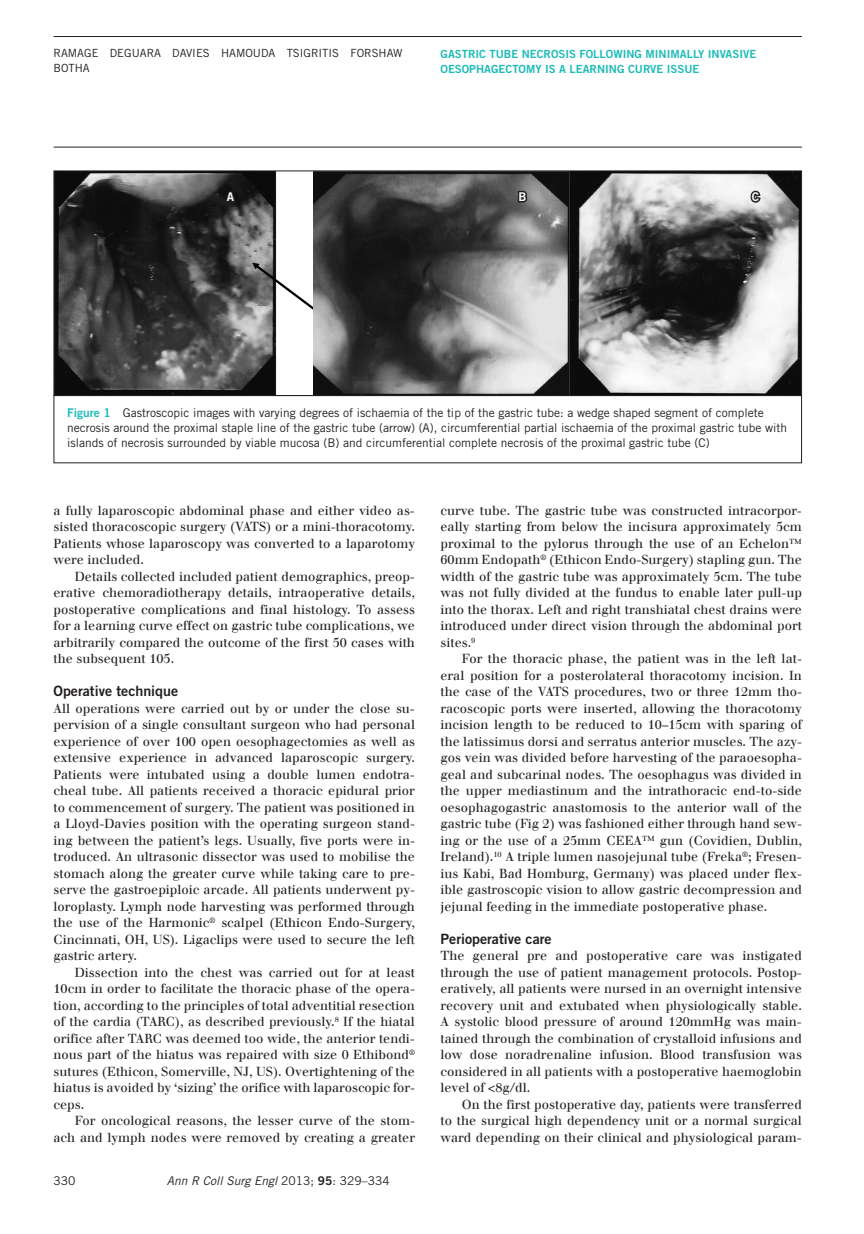
<style>
.page{position:relative;width:864px;height:1234px;background:#fff}
.page>*{position:absolute;margin:0;border:0;box-sizing:border-box;transform-origin:0 0}
.t1{font:14.25px "Trade Gothic LT Std Bd 2";color:#231f20}
.t2{font:12.75px/16.5px "Walbaum Com";color:#231f20;text-align:justify}
.t3{font:12px/15px "Trade Gothic LT Std";color:#231f20}
.t4{font:italic 12px "Trade Gothic LT Std";color:#231f20}
.t5{font:12px "Trade Gothic LT Std Bd 2";color:#fff}
.t6{font:11.25px/15px "Trade Gothic LT Std Bd 2";color:#1dbcb8}
.t7{font:11.25px "Trade Gothic LT Std";color:#231f20}
.s1{font-family:"Trade Gothic LT Std Bd 2";color:#1dbcb8}
.s2{font-style:normal}
.s3{font-family:"Trade Gothic LT Std Bd 2";font-style:normal}
</style>
<div class="page">
<hr style="left:54px;top:36px;width:748px;height:1px;background:#231f20">
<img style="left:56px;top:173px;width:258px;height:221px">
<img style="left:314px;top:173px;width:486px;height:221px">
<svg style="left:223px;top:173px;width:15px;height:32px"></svg>
<svg style="left:516px;top:189px;width:13px;height:15px"></svg>
<svg style="left:749px;top:189px;width:14px;height:15px"></svg>
<div style="left:54px;top:171px;width:748px;height:225px;border:1px solid #231f20"></div>
<hr style="left:54px;top:147px;width:748px;height:1px;background:#231f20">
<p class="t7" style="left:54px;top:46px;width:15px">Ramage</p>
<p class="t7" style="left:110px;top:46px;width:15px">Deguara</p>
<p class="t7" style="left:172px;top:46px;width:26px">Davies</p>
<p class="t7" style="left:221px;top:46px;width:16px">Hamouda</p>
<p class="t7" style="left:287px;top:46px;width:13px">Tsigritis</p>
<p class="t7" style="left:350px;top:46px;width:15px">Forshaw</p>
<p class="t7" style="left:54px;top:61px;width:16px">Botha</p>
<p class="t6" style="left:440px;top:46px;width:58px">GASTRIC TUB</p>
<p class="t6" style="left:511px;top:46px;width:54px">E NECROSIS</p>
<p class="t6" style="left:440px;top:46px;width:317px;text-indent:139px">FOLLOWI NG MI NIMALLY I NVASIVE<br>OESOPHAG ECTOMY IS A LEARNI NG CU RVE ISSU</p>
<p class="t6" style="left:692px;top:61px;width:8px">E</p>
<p class="t5" style="left:227px;top:190px;width:9px">A</p>
<p class="t5" style="left:518px;top:189px;width:10px">B</p>
<p class="t5" style="left:752px;top:189px;width:9px">C</p>
<p class="t3" style="left:67px;top:405px;width:722px"><span class="s1">FIGURE 1</span> Gastroscopic images with varying degrees of ischaemia of the tip of the gastric tube: a wedge shaped segment of complete necrosis around the proximal staple line of the gastric tube (arrow) (A), circumferential partial ischaemia of the proximal gastric tube with islands of necrosis surrounded by viable mucosa (B) and circumferential complete necrosis of the proximal gastric tube (C)</p>
<p class="t2" style="left:54px;top:502px;width:363px">a fully laparoscopic abdominal phase and either video as&shy;sisted thoracoscopic surgery (VATS) or a mini-thoracotomy.<br>Patients whose laparoscopy was converted to a laparotomy were included.</p>
<p class="t2" style="left:54px;top:568px;width:363px;text-indent:21px">Details collected included patient demographics, preop&shy;erative chemoradiotherapy details, intraoperative details, postoperative complications and final histology. To assess for a learning curve effect on gastric tube complications, we arbitrarily compared the outcome of the first 50 cases with the subsequent 105.</p>
<p class="t1" style="left:54px;top:682px;width:126px">OPERATIVE TECHNIQUE</p>
<p class="t2" style="left:54px;top:700px;width:363px">All operations were carried out by or under the close su&shy;pervision of a single consultant surgeon who had personal experience of over 100 open oesophagectomies as well as extensive experience in advanced laparoscopic surgery.<br>Patients were intubated using a double lumen endotra&shy;cheal tube. All patients received a thoracic epidural prior to commencement of surgery. The patient was positioned in a Lloyd-Davies position with the operating surgeon stand&shy;ing between the patient’s legs. Usually, five ports were in&shy;troduced. An ultrasonic dissector was used to mobilise the stomach along the greater curve while taking care to pre&shy;serve the gastroepiploic arcade. All patients underwent py&shy;loroplasty. Lymph node harvesting was performed through the use of the Harmonic<sup>®</sup> scalpel (Ethicon Endo-Surgery, Cincinnati, OH, US). Ligaclips were used to secure the left gastric artery.</p>
<p class="t2" style="left:54px;top:964px;width:363px;text-indent:21px">Dissection into the chest was carried out for at least 10cm in order to facilitate the thoracic phase of the opera&shy;tion, according to the principles of total adventitial resection of the cardia (TARC), as described previously.<sup>8</sup> If the hiatal orifice after TARC was deemed too wide, the anterior tendi&shy;nous part of the hiatus was repaired with size 0 Ethibond<sup>® </sup>sutures (Ethicon, Somerville, NJ, US). Overtightening of the hiatus is avoided by ‘sizing’ the orifice with laparoscopic for&shy;ceps.</p>
<p class="t2" style="left:54px;top:1113px;width:363px;text-align:right">For oncological reasons, the lesser curve of the stom&shy;ach and lymph nodes were removed by creating a greater</p>
<p class="t3" style="left:54px;top:1173px;width:23px">330</p>
<p class="t4" style="left:167px;top:1173px;width:224px">Ann R Coll Surg Engl <span class="s2">2013;</span> <span class="s3">95</span><span class="s2">: 329–334</span></p>
<p class="t2" style="left:440px;top:502px;width:363px">curve tube. The gastric tube was constructed intracorpor&shy;eally starting from below the incisura approximately 5cm proximal to the pylorus through the use of an Echelon™ 60mm Endopath<sup>®</sup> (Ethicon Endo-Surgery) stapling gun. The width of the gastric tube was approximately 5cm. The tube was not fully divided at the fundus to enable later pull-up into the thorax. Left and right transhiatal chest drains were introduced under direct vision through the abdominal port sites.<sup>9</sup></p>
<p class="t2" style="left:440px;top:651px;width:363px;text-indent:21px">For the thoracic phase, the patient was in the left lat&shy;eral position for a posterolateral thoracotomy incision. In the case of the VATS procedures, two or three 12mm tho&shy;racoscopic ports were inserted, allowing the thoracotomy incision length to be reduced to 10–15cm with sparing of the latissimus dorsi and serratus anterior muscles. The azy&shy;gos vein was divided before harvesting of the paraoesopha&shy;geal and subcarinal nodes. The oesophagus was divided in the upper mediastinum and the intrathoracic end-to-side oesophagogastric anastomosis to the anterior wall of the gastric tube (Fig 2) was fashioned either through hand sew&shy;ing or the use of a 25mm CEEA™ gun (Covidien, Dublin, Ireland).<sup>10</sup> A triple lumen nasojejunal tube (Freka<sup>®</sup>; Fresen&shy;ius Kabi, Bad Homburg, Germany) was placed under flex&shy;ible gastroscopic vision to allow gastric decompression and jejunal feeding in the immediate postoperative phase.</p>
<p class="t1" style="left:440px;top:930px;width:113px">PERIOPERATIVE CARE</p>
<p class="t2" style="left:440px;top:948px;width:363px">The general pre and postoperative care was instigated through the use of patient management protocols. Postop&shy;eratively, all patients were nursed in an overnight intensive recovery unit and extubated when physiologically stable.<br>A systolic blood pressure of around 120mmHg was main&shy;tained through the combination of crystalloid infusions and low dose noradrenaline infusion. Blood transfusion was considered in all patients with a postoperative haemoglobin level of &lt;8g/dl.</p>
<p class="t2" style="left:440px;top:1096px;width:363px;text-indent:21px">On the first postoperative day, patients were transferred to the surgical high dependency unit or a normal surgical ward depending on their clinical and physiological param-</p>
</div>
